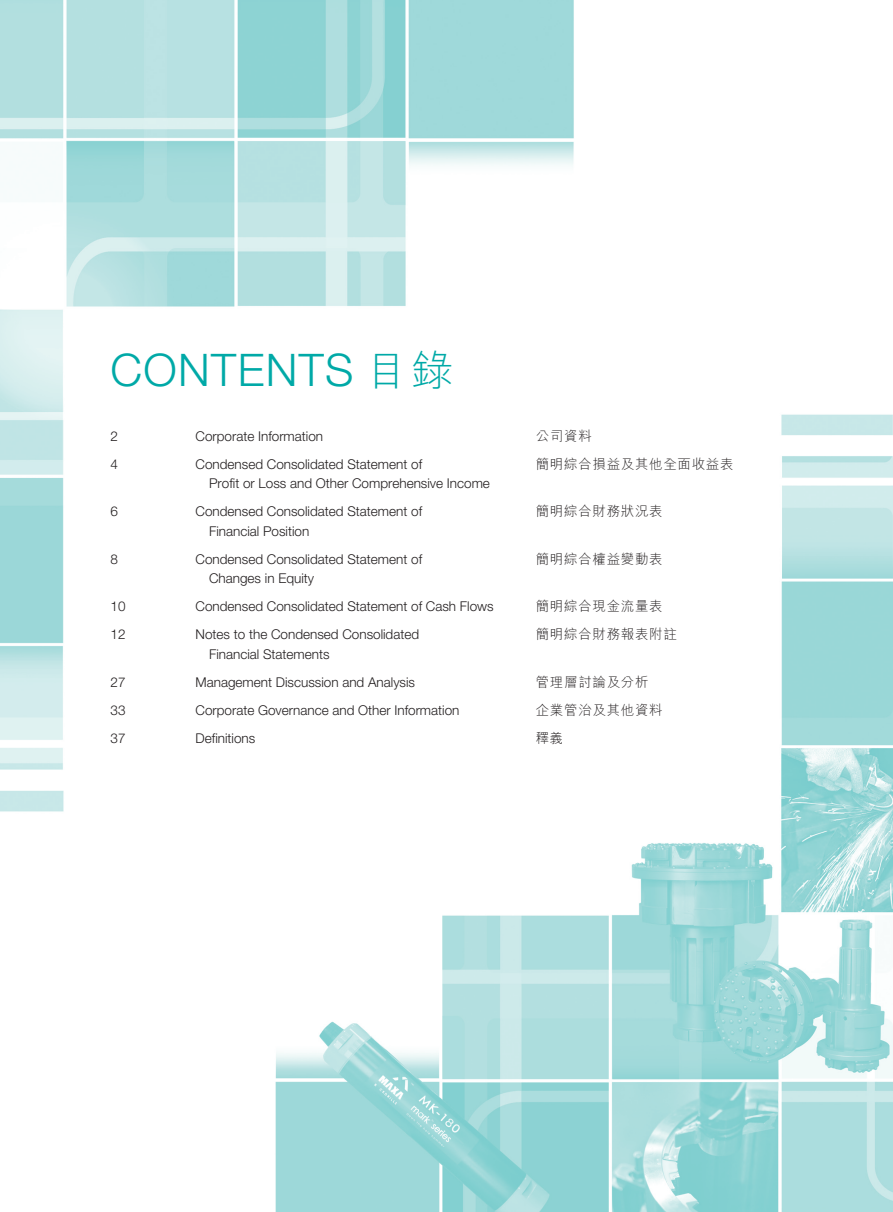
<style>
.page{position:relative;width:893px;height:1212px;background:#fff}
.page>*{position:absolute;margin:0;border:0;box-sizing:border-box;transform-origin:0 0}
.t1{font:300 45px "Helvetica Neue LT Std";letter-spacing:.03em;color:#00a9a7}
._50_Table_txt{font:300 13.5px "Helvetica Neue LT Std";color:#231f20}
._50_Table_txt-2{font:300 13.5px "M Hei HK";letter-spacing:.05em;color:#231f20}
.s1{font-family:"M Hei HK";font-size:42px}
</style>
<div class="page">
<img style="left:0;top:0;width:893px;height:1212px">
<p class="t1" style="left:111px;top:342px;width:344px">CONTENTS <span class="s1">目錄</span></p>
<p class="_50_Table_txt" style="left:111px;top:428px;width:9px">2</p>
<p class="_50_Table_txt" style="left:196px;top:428px;width:129px">Corporate Information</p>
<p class="_50_Table_txt-2" style="left:536px;top:429px;width:58px">公司資料</p>
<p class="_50_Table_txt" style="left:111px;top:456px;width:9px">4</p>
<p class="_50_Table_txt" style="left:196px;top:456px;width:228px">Condensed Consolidated Statement of</p>
<p class="_50_Table_txt" style="left:209px;top:475px;width:282px">Profit or Loss and Other Comprehensive Income</p>
<p class="_50_Table_txt-2" style="left:536px;top:457px;width:199px">簡明綜合損益及其他全面收益表</p>
<p class="_50_Table_txt" style="left:111px;top:503px;width:9px">6</p>
<p class="_50_Table_txt" style="left:196px;top:503px;width:228px">Condensed Consolidated Statement of</p>
<p class="_50_Table_txt" style="left:209px;top:523px;width:102px">Financial Position</p>
<p class="_50_Table_txt" style="left:111px;top:551px;width:9px">8</p>
<p class="_50_Table_txt" style="left:196px;top:551px;width:228px">Condensed Consolidated Statement of</p>
<p class="_50_Table_txt" style="left:209px;top:570px;width:107px">Changes in Equity</p>
<p class="_50_Table_txt-2" style="left:536px;top:504px;width:128px">簡明綜合財務狀況表</p>
<p class="_50_Table_txt-2" style="left:536px;top:552px;width:128px">簡明綜合權益變動表</p>
<p class="_50_Table_txt" style="left:111px;top:598px;width:17px">10</p>
<p class="_50_Table_txt" style="left:196px;top:598px;width:300px">Condensed Consolidated Statement of Cash Flows</p>
<p class="_50_Table_txt-2" style="left:536px;top:600px;width:128px">簡明綜合現金流量表</p>
<p class="_50_Table_txt" style="left:111px;top:626px;width:17px">12</p>
<p class="_50_Table_txt" style="left:196px;top:626px;width:225px">Notes to the Condensed Consolidated</p>
<p class="_50_Table_txt" style="left:209px;top:646px;width:122px">Financial Statements</p>
<p class="_50_Table_txt-2" style="left:536px;top:628px;width:143px">簡明綜合財務報表附註</p>
<p class="_50_Table_txt" style="left:111px;top:674px;width:17px">27</p>
<p class="_50_Table_txt" style="left:196px;top:674px;width:221px">Management Discussion and Analysis</p>
<p class="_50_Table_txt-2" style="left:536px;top:675px;width:114px">管理層討論及分析</p>
<p class="_50_Table_txt" style="left:111px;top:702px;width:17px">33</p>
<p class="_50_Table_txt" style="left:196px;top:702px;width:265px">Corporate Governance and Other Information</p>
<p class="_50_Table_txt-2" style="left:536px;top:703px;width:128px">企業管治及其他資料</p>
<p class="_50_Table_txt" style="left:111px;top:730px;width:17px">37</p>
<p class="_50_Table_txt" style="left:196px;top:730px;width:61px">Definitions</p>
<p class="_50_Table_txt-2" style="left:536px;top:731px;width:29px">釋義</p>
</div>
